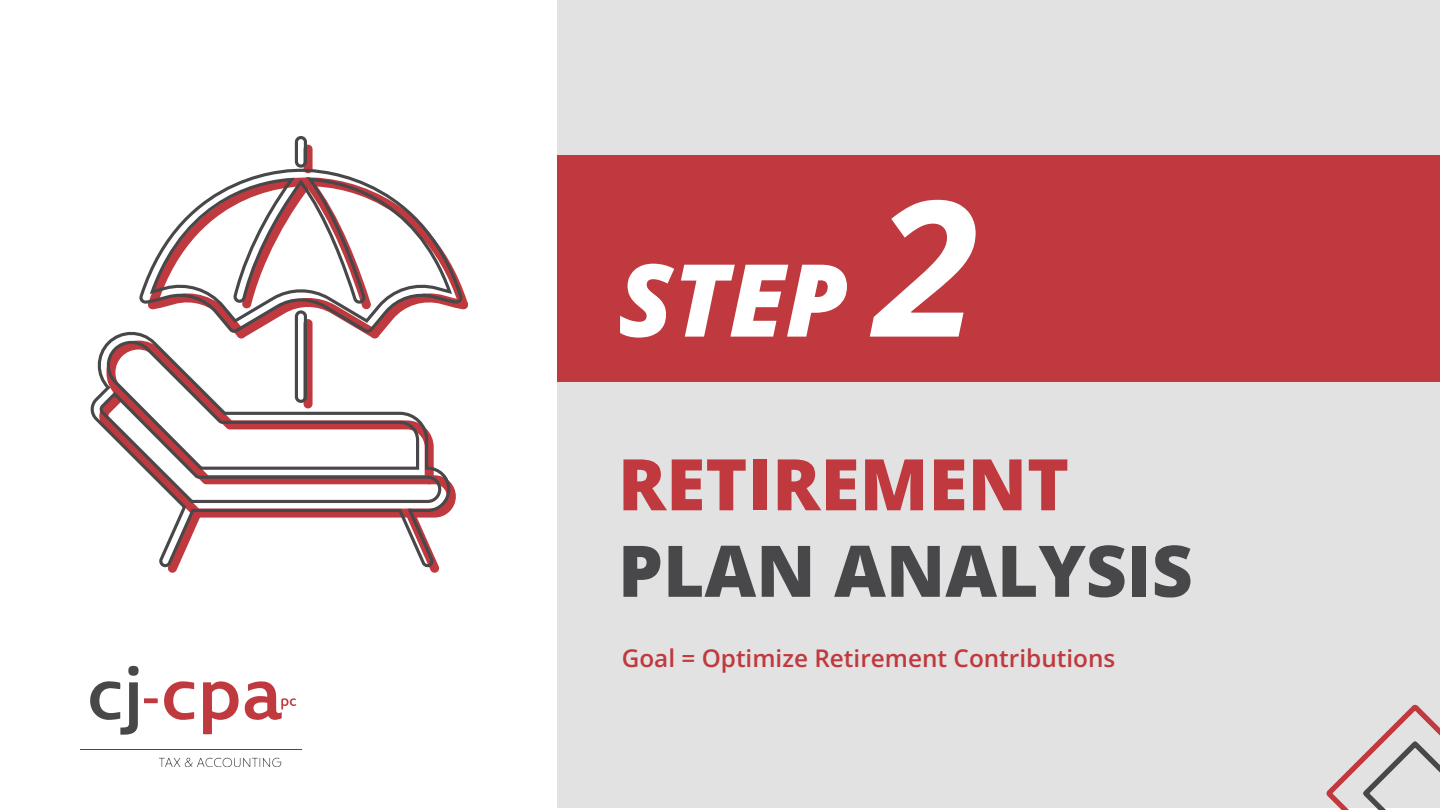
<style>
.page{position:relative;width:1440px;height:810px;background:#fff}
.page>*{position:absolute;margin:0;border:0;box-sizing:border-box;transform-origin:0 0}
.t1{font:italic 800 100.73px "Open Sans";color:#fff}
.t2{font:800 71.25px "Open Sans";color:#484749}
.t3{font:800 71.25px "Open Sans";color:#c0393e}
.t4{font:600 24.3px "Open Sans";color:#c0393e}
.s1{font-weight:700;font-size:188.93px}
</style>
<div class="page">
<div style="left:558px;top:0;width:882px;height:808px;background:#e2e2e2"></div>
<div style="left:558px;top:155px;width:882px;height:227px;background:#c0393e"></div>
<svg style="left:203px;top:681px;width:36px;height:53px"></svg>
<svg style="left:164px;top:681px;width:30px;height:39px"></svg>
<hr style="left:80px;top:749px;width:221px;height:1px;background:#484749">
<svg style="left:90px;top:666px;width:68px;height:69px"></svg>
<svg style="left:245px;top:681px;width:51px;height:39px"></svg>
<svg style="left:159px;top:757px;width:123px;height:10px"></svg>
<svg style="left:1326px;top:704px;width:114px;height:106px"></svg>
<div style="left:304px;top:145px;width:9px;height:28px;background:#c0393e;border-radius:5px"></div>
<svg style="left:139px;top:168px;width:325px;height:158px"></svg>
<svg style="left:90px;top:326px;width:362px;height:244px"></svg>
<div style="left:295px;top:136px;width:12px;height:32px;border:3px solid #484749;border-radius:5px"></div>
<h1 class="t1" style="left:618px;top:230px;width:362px">STEP <span class="s1">2</span></h1>
<h2 class="t3" style="left:618px;top:436px;width:453px">RETIREMENT</h2>
<h2 class="t2" style="left:618px;top:522px;width:576px">PLAN ANALYSIS</h2>
<p class="t4" style="left:622px;top:641px;width:495px">Goal = Optimize Retirement Contributions</p>
</div>
